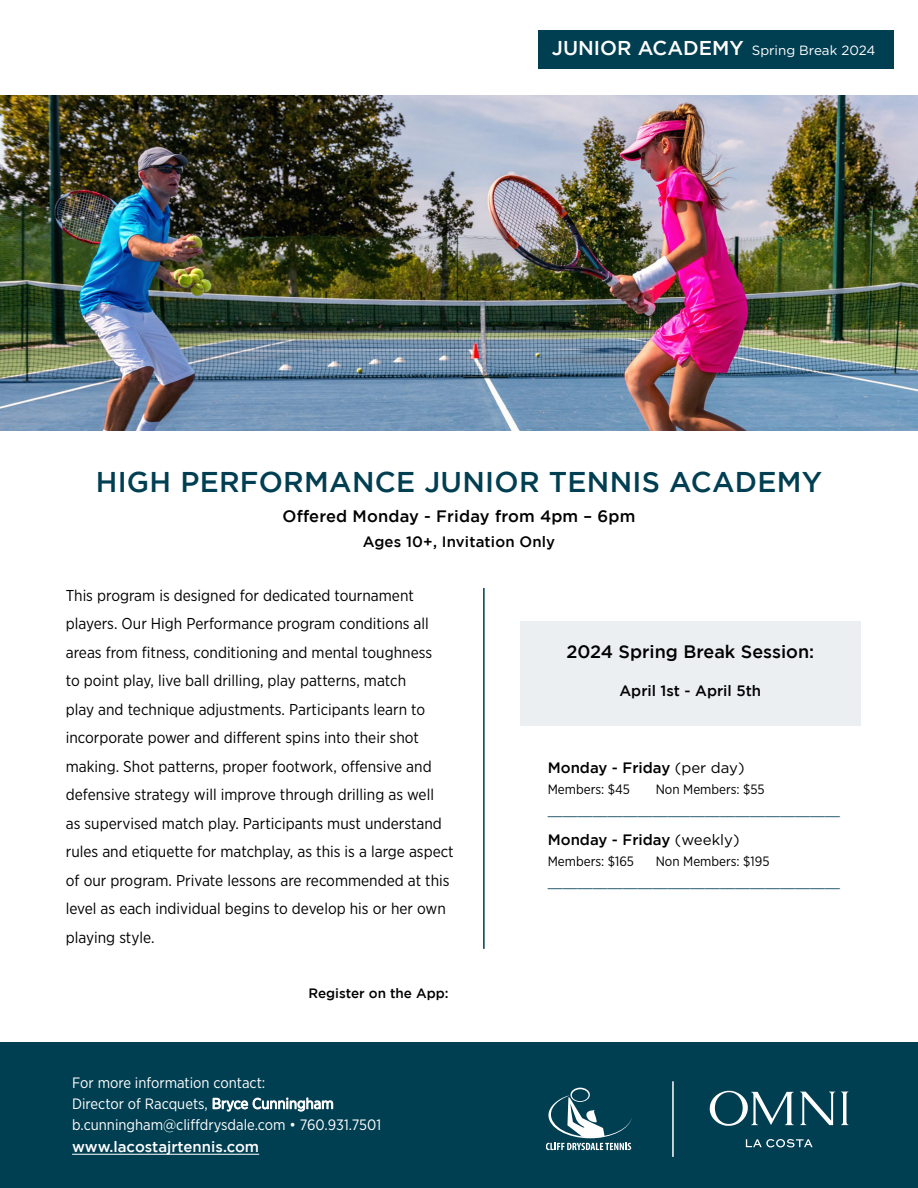
<style>
.page{position:relative;width:918px;height:1188px;background:#fff}
.page>*{position:absolute;margin:0;border:0;box-sizing:border-box;transform-origin:0 0}
.t1{font:500 28.5px "Gotham";letter-spacing:.01em;color:#003e52}
.t2{font:500 18px "Gotham";color:#000101}
.t3{font:500 16.5px "Gotham";letter-spacing:.01em;color:#000101}
.t4{font:15.75px/28.5px "Gotham Narrow";color:#000}
.t5{font:15px/21px "Gotham Narrow";color:#fff}
.t6{font:500 15px "Gotham";color:#000}
.t7{font:500 15px "Gotham";letter-spacing:.005em;color:#000101}
.t8{font:500 15px "Gotham";color:#fff}
.t9{font:13.5px "Gotham Narrow";color:#003e52}
.t10{font:13.5px "Gotham Narrow";color:#000}
.t11{font:500 13.5px "Gotham";color:#000101}
.t12{font:13.35px "Gotham";color:#fff}
.s1{font-weight:500;font-size:19.95px}
.s2{font-weight:400}
</style>
<div class="page">
<div style="left:520px;top:621px;width:340px;height:105px;background:#ebeff1"></div>
<img style="left:0;top:95px;width:918px;height:335px">
<hr style="left:483px;top:588px;width:2px;height:361px;background:#003e52">
<div style="left:0;top:1042px;width:918px;height:146px;background:#003e52"></div>
<hr style="left:672px;top:1081px;width:2px;height:76px;background:#fff">
<hr style="left:72px;top:1154px;width:187px;height:1px;background:#fff">
<svg style="left:546px;top:1088px;width:86px;height:62px"></svg>
<svg style="left:710px;top:1091px;width:84px;height:35px"></svg>
<svg style="left:800px;top:1092px;width:35px;height:33px"></svg>
<svg style="left:841px;top:1092px;width:7px;height:33px"></svg>
<svg style="left:746px;top:1139px;width:67px;height:8px"></svg>
<div style="left:538px;top:30px;width:355px;height:38px;background:#003e52"></div>
<p class="t12" style="left:552px;top:42px;width:325px"><span class="s1">JUNIOR ACADEMY</span> Spring Break 2024</p>
<h1 class="t1" style="left:96px;top:465px;width:728px">HIGH PERFORMANCE JUNIOR TENNIS ACADEMY</h1>
<p class="t3" style="left:283px;top:506px;width:354px">Offered Monday - Friday from 4pm – 6pm</p>
<p class="t7" style="left:363px;top:533px;width:194px">Ages 10+, Invitation Only</p>
<p class="t4" style="left:66px;top:580px;width:389px">This program is designed for dedicated tournament players. Our High Performance program conditions all areas from fitness, conditioning and mental toughness<br>to point play, live ball drilling, play patterns, match<br>play and technique adjustments. Participants learn to incorporate power and different spins into their shot making. Shot patterns, proper footwork, offensive and defensive strategy will improve through drilling as well<br>as supervised match play. Participants must understand rules and etiquette for matchplay, as this is a large aspect of our program. Private lessons are recommended at this level as each individual begins to develop his or her own playing style.</p>
<p class="t11" style="left:308px;top:986px;width:142px">Register on the App:</p>
<p class="t5" style="left:72px;top:1072px;width:310px">For more information contact:<br>Director of Racquets, Bryce Cunningham b.cunningham@cliffdrysdale.com • 760.931.7501</p>
<p class="t8" style="left:72px;top:1138px;width:189px">www.lacostajrtennis.com</p>
<p class="t2" style="left:566px;top:642px;width:249px">2024 Spring Break Session:</p>
<p class="t7" style="left:619px;top:682px;width:143px">April 1st - April 5th</p>
<p class="t6" style="left:548px;top:759px;width:198px">Monday - Friday <span class="s2">(per day)</span></p>
<p class="t10" style="left:548px;top:781px;width:84px">Members: $45</p>
<p class="t10" style="left:656px;top:781px;width:110px">Non Members: $55</p>
<p class="t9" style="left:548px;top:802px;width:294px">_______________________________________</p>
<p class="t6" style="left:548px;top:831px;width:193px">Monday - Friday <span class="s2">(weekly)</span></p>
<p class="t10" style="left:548px;top:853px;width:88px">Members: $165</p>
<p class="t10" style="left:656px;top:853px;width:115px">Non Members: $195</p>
<p class="t9" style="left:548px;top:874px;width:294px">_______________________________________</p>
</div>
